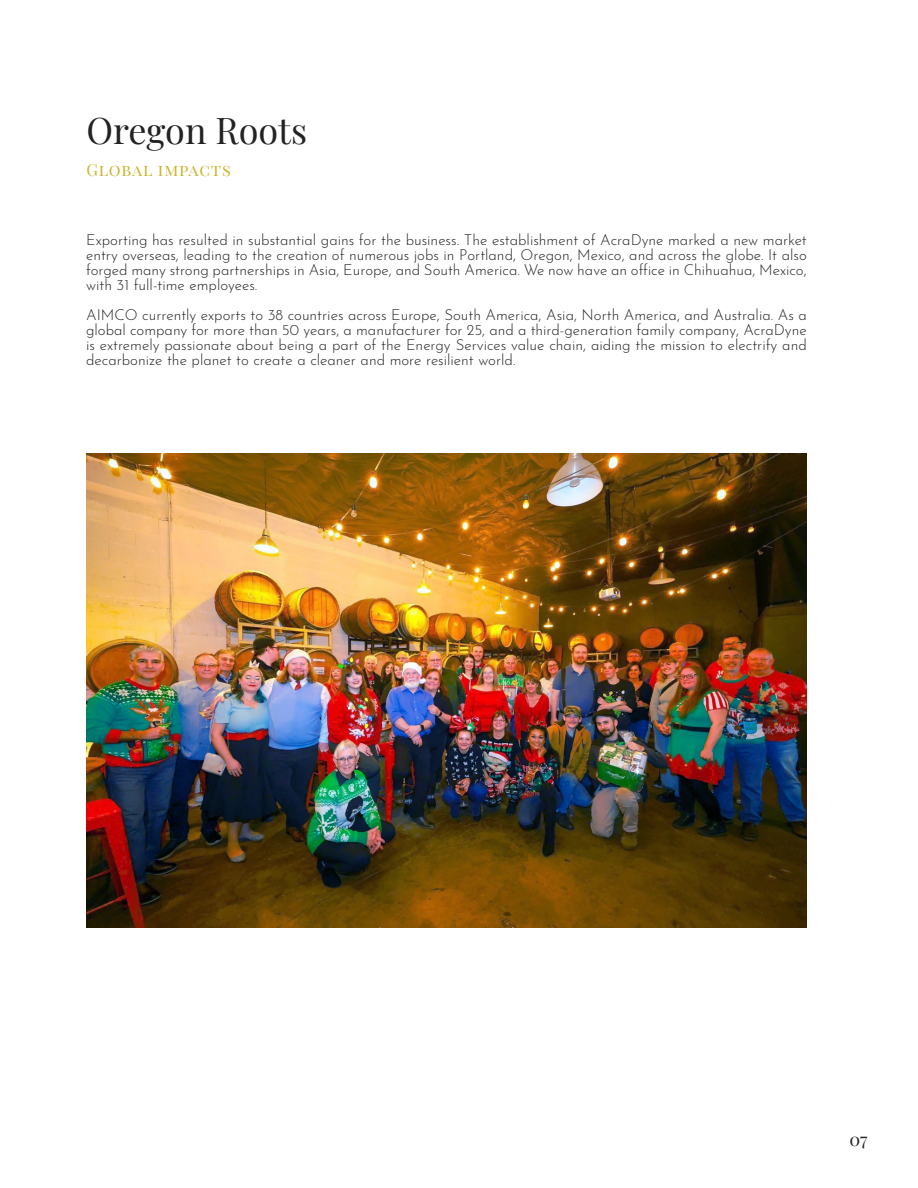
<style>
.page{position:relative;width:918px;height:1188px;background:#fff}
.page>*{position:absolute;margin:0;border:0;box-sizing:border-box;transform-origin:0 0}
.Heading_-_Left_Aligned{font:36px "Playfair Display";color:#222}
.t1{font:18px "Playfair Display";color:#222}
.Subheading_-_Left_Aligned{font:16.5px "Playfair Display";color:#cbb52c}
.Body_-_Left_Aligned{font:300 15px/15px "Josefin Sans";color:#222;text-align:justify}
</style>
<div class="page">
<img style="left:86px;top:454px;width:721px;height:474px">
<p class="Heading_-_Left_Aligned" style="left:86px;top:102px;width:222px">Oregon Roots</p>
<p class="Subheading_-_Left_Aligned" style="left:86px;top:157px;width:146px">Global impacts</p>
<p class="Body_-_Left_Aligned" style="left:86px;top:231px;width:722px">Exporting has resulted in substantial gains for the business. The establishment of AcraDyne marked a new market entry overseas, leading to the creation of numerous jobs in Portland, Oregon, Mexico, and across the globe. It also forged many strong partnerships in Asia, Europe, and South America. We now have an office in Chihuahua, Mexico, with 31 full-time employees.</p>
<p class="Body_-_Left_Aligned" style="left:86px;top:306px;width:722px">AIMCO currently exports to 38 countries across Europe, South America, Asia, North America, and Australia. As a global company for more than 50 years, a manufacturer for 25, and a third-generation family company, AcraDyne is extremely passionate about being a part of the Energy Services value chain, aiding the mission to electrify and decarbonize the planet to create a cleaner and more resilient world.</p>
<p class="t1" style="left:850px;top:1125px;width:20px">07</p>
</div>
